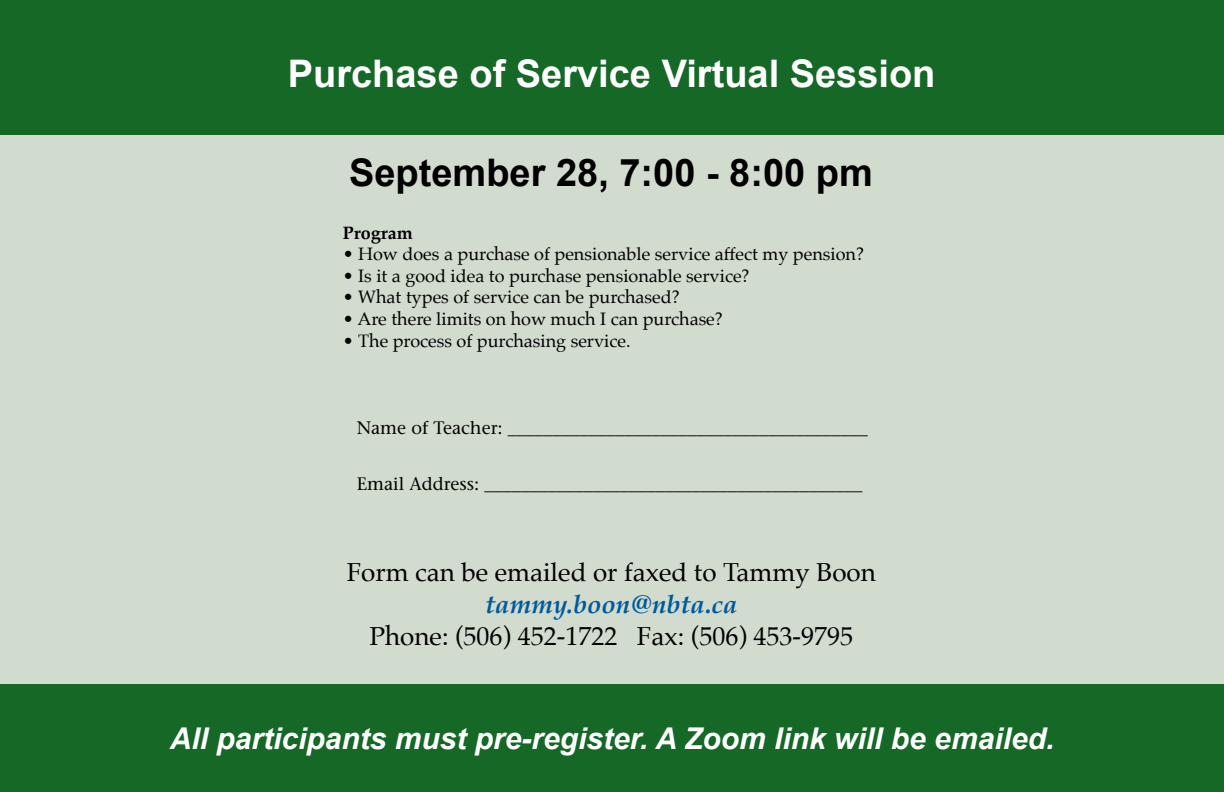
<style>
.page{position:relative;width:1224px;height:792px;background:#fff}
.page>*{position:absolute;margin:0;border:0;box-sizing:border-box;transform-origin:0 0}
.t1{font:700 38px "Arial";color:#fff}
.t2{font:700 38px "Arial";color:#000}
.t3{font:italic 700 30px "Arial";color:#fff}
.t4{font:26px "Palatino";color:#000}
.t5{font:italic 700 26px "Palatino";color:#00599a}
.t6{font:18px "Palatino";color:#000}
.t7{font:18px "Stone Serif";color:#000}
.t8{font:700 18px "Palatino";color:#000}
</style>
<div class="page">
<div style="left:0;top:34px;width:1224px;height:674px;background:#d1dbce"></div>
<div style="left:0;top:0;width:1224px;height:134px;background:#166827"></div>
<div style="left:0;top:685px;width:1224px;height:107px;background:#166827"></div>
<h1 class="t1" style="left:288px;top:49px;width:649px">Purchase of Service Virtual Session</h1>
<h1 class="t2" style="left:349px;top:148px;width:525px">September 28, 7:00 - 8:00 pm</h1>
<p class="t8" style="left:343px;top:217px;width:72px">Program</p>
<p class="t6" style="left:343px;top:239px;width:523px">• How does a purchase of pensionable service affect my pension?</p>
<p class="t6" style="left:343px;top:261px;width:408px">• Is it a good idea to purchase pensionable service?</p>
<p class="t6" style="left:343px;top:282px;width:339px">• What types of service can be purchased?</p>
<p class="t6" style="left:343px;top:304px;width:382px">• Are there limits on how much I can purchase?</p>
<p class="t6" style="left:343px;top:326px;width:289px">• The process of purchasing service.</p>
<p class="t7" style="left:357px;top:417px;width:513px">Name of Teacher: ________________________________________</p>
<p class="t7" style="left:357px;top:473px;width:507px">Email Address: __________________________________________</p>
<h3 class="t4" style="left:347px;top:550px;width:531px">Form can be emailed or faxed to Tammy Boon</h3>
<h3 class="t5" style="left:485px;top:582px;width:254px">tammy.boon@nbta.ca</h3>
<h3 class="t4" style="left:369px;top:614px;width:485px">Phone: (506) 452-1722 Fax: (506) 453-9795</h3>
<h2 class="t3" style="left:170px;top:719px;width:886px">All participants must pre-register. A Zoom link will be emailed.</h2>
</div>
